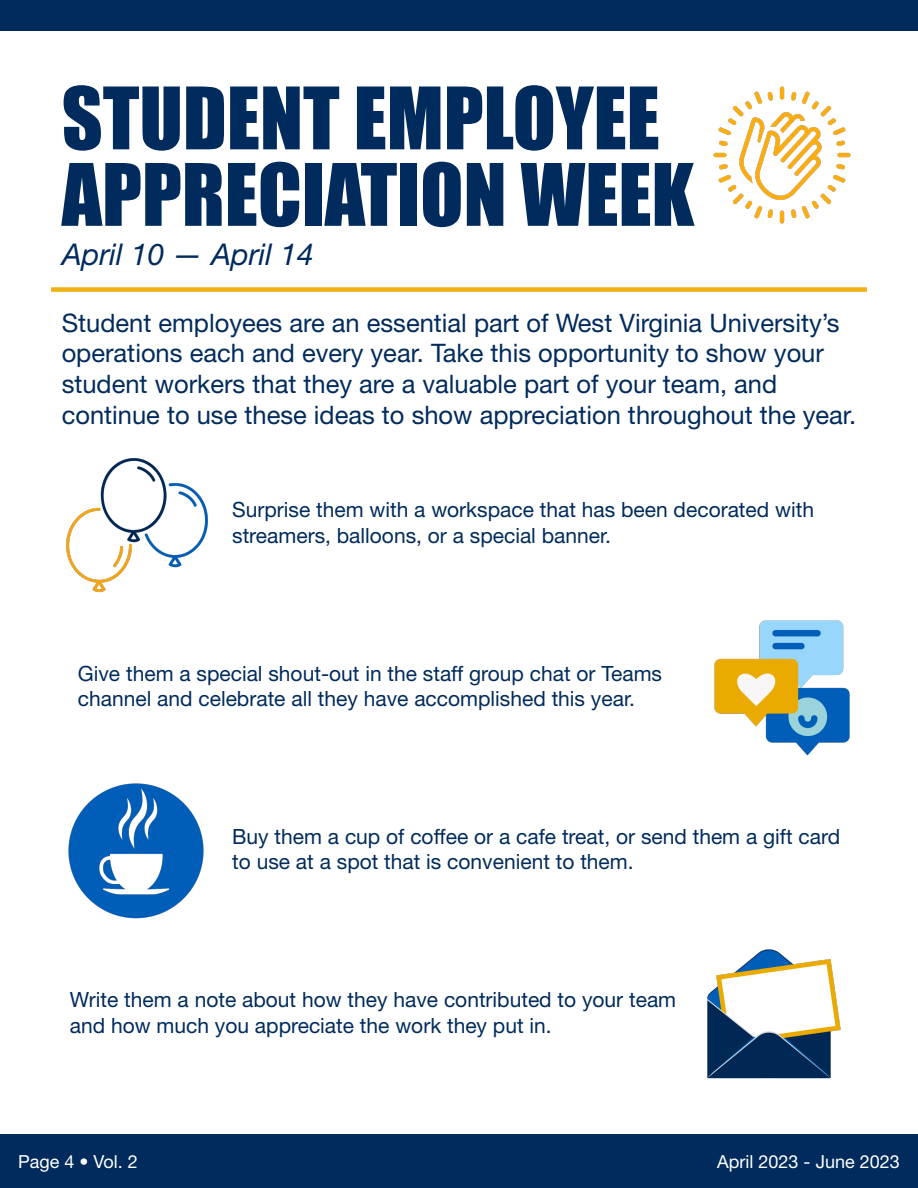
<style>
.page{position:relative;width:918px;height:1188px;background:#fff}
.page>*{position:absolute;margin:0;border:0;box-sizing:border-box;transform-origin:0 0}
.t1{font:79.5px "Impact";color:#002b5c}
.t2{font:italic 30px "Helvetica Neue LT Std";color:#002b5c}
.t3{font:25.5px/30.6px "Helvetica Neue LT Std";color:#002b5c}
.t4{font:21px/25.2px "Helvetica Neue LT Std";color:#002b5c}
.t5{font:18px "Helvetica Neue LT Std";color:#fff}
</style>
<div class="page">
<div style="left:0;top:1135px;width:918px;height:53px;background:#002b5c"></div>
<div style="left:0;top:0;width:918px;height:31px;background:#002b5c"></div>
<img style="left:713px;top:86px;width:138px;height:138px">
<div style="left:51px;top:287px;width:816px;height:5px;background:#f0af13"></div>
<img style="left:66px;top:458px;width:142px;height:135px">
<img style="left:714px;top:620px;width:136px;height:136px">
<img style="left:68px;top:783px;width:136px;height:136px">
<img style="left:707px;top:949px;width:134px;height:130px">
<p class="t1" style="left:62px;top:56px;width:600px">STUDENT EMPLOYEE</p>
<p class="t1" style="left:62px;top:133px;width:634px">APPRECIATION WEEK</p>
<p class="t2" style="left:62px;top:237px;width:254px">April 10 — April 14</p>
<p class="t3" style="left:62px;top:307px;width:796px">Student employees are an essential part of West Virginia University’s operations each and every year. Take this opportunity to show your student workers that they are a valuable part of your team, and continue to use these ideas to show appreciation throughout the year.</p>
<p class="t4" style="left:232px;top:497px;width:583px">Surprise them with a workspace that has been decorated with streamers, balloons, or a special banner.</p>
<p class="t4" style="left:78px;top:660px;width:586px">Give them a special shout-out in the staff group chat or Teams channel and celebrate all they have accomplished this year.</p>
<p class="t4" style="left:232px;top:824px;width:609px">Buy them a cup of coffee or a cafe treat, or send them a gift card to use at a spot that is convenient to them.</p>
<p class="t4" style="left:70px;top:987px;width:608px">Write them a note about how they have contributed to your team and how much you appreciate the work they put in.</p>
<p class="t5" style="left:18px;top:1151px;width:121px">Page 4 • Vol. 2</p>
<p class="t5" style="left:708px;top:1150px;width:187px">Se t. 2022 - Nov. 2022</p>
<p class="t5" style="left:717px;top:1151px;width:184px">April 2023 - June 2023</p>
</div>
